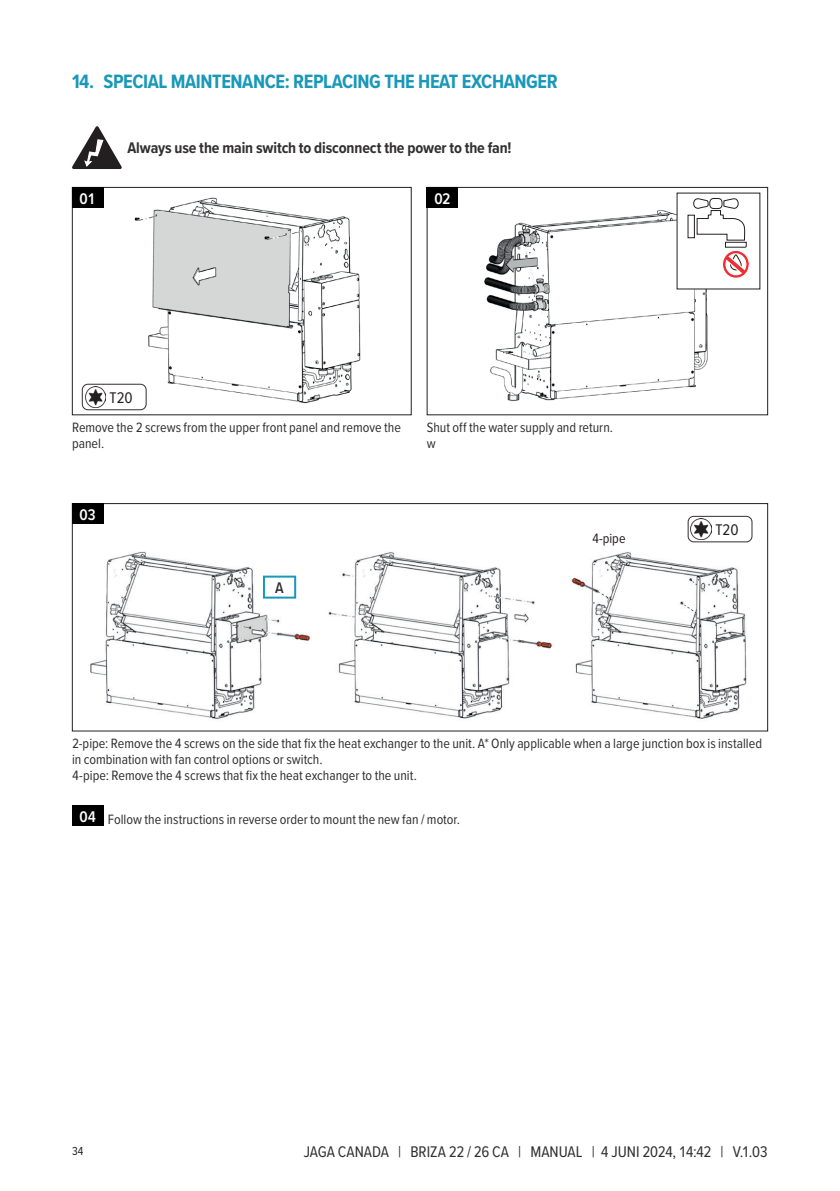
<style>
.page{position:relative;width:840px;height:1191px;background:#fff}
.page>*{position:absolute;margin:0;border:0;box-sizing:border-box;transform-origin:0 0}
.t1{font:700 20px "Proxima Nova Cond";letter-spacing:-.02em;color:#1998b9}
.t2{font:16px "Proxima Nova Cond";letter-spacing:.005em;color:#312f30}
.t3{font:700 16px "Proxima Nova Cond";letter-spacing:-.005em;color:#312f30}
.t4{font:600 16px "Proxima Nova Cond";letter-spacing:-.025em;color:#fff}
.t5{font:16px "Proxima Nova Cond";color:#231f20}
.t6{font:600 16px "Proxima Nova Cond";color:#312f30}
.t7{font:14px/16px "Proxima Nova Cond";color:#312f30}
.t8{font:14px "Proxima Nova Cond";color:#231f20}
.t9{font:12px "Proxima Nova Cond";color:#231f20}
</style>
<div class="page">
<svg style="left:72px;top:126px;width:50px;height:43px"></svg>
<img style="left:81px;top:189px;width:280px;height:222px">
<div style="left:72px;top:187px;width:339px;height:228px;border:1px solid #231f20"></div>
<img style="left:484px;top:192px;width:277px;height:209px">
<img style="left:90px;top:521px;width:663px;height:198px">
<div style="left:72px;top:503px;width:695px;height:228px;border:1px solid #231f20"></div>
<div style="left:426px;top:187px;width:32px;height:21px;background:#000"></div>
<div style="left:72px;top:503px;width:31px;height:21px;background:#000"></div>
<div style="left:72px;top:805px;width:31px;height:21px;background:#000"></div>
<div style="left:72px;top:187px;width:31px;height:21px;background:#000"></div>
<div style="left:676px;top:193px;width:83px;height:96px;background:#fff"></div>
<svg style="left:692px;top:198px;width:58px;height:81px"></svg>
<div style="left:82px;top:384px;width:64px;height:26px;border:1px solid #312f30;border-radius:6px"></div>
<img style="left:85px;top:387px;width:20px;height:20px">
<div style="left:687px;top:516px;width:64px;height:26px;border:1px solid #312f30;border-radius:6px"></div>
<img style="left:690px;top:519px;width:21px;height:20px">
<div style="left:263px;top:575px;width:33px;height:23px;border:2px solid #1998b9"></div>
<h1 class="t1" style="left:72px;top:66px;width:487px">14. SPECIAL MAINTENANCE: REPLACING THE HEAT EXCHANGER</h1>
<p class="t4" style="left:80px;top:187px;width:18px">01</p>
<p class="t3" style="left:127px;top:135px;width:385px">Always use the main switch to disconnect the power to the fan!</p>
<p class="t4" style="left:434px;top:187px;width:18px">02</p>
<p class="t5" style="left:109px;top:386px;width:25px">T20</p>
<p class="t7" style="left:72px;top:419px;width:330px">Remove the 2 screws from the upper front panel and remove the panel.</p>
<p class="t7" style="left:426px;top:419px;width:188px">Shut off the water supply and return. w</p>
<p class="t4" style="left:80px;top:503px;width:18px">03</p>
<p class="t6" style="left:275px;top:576px;width:10px">A</p>
<p class="t8" style="left:592px;top:528px;width:35px">4-pipe</p>
<p class="t5" style="left:715px;top:518px;width:25px">T20</p>
<p class="t7" style="left:72px;top:735px;width:691px">2-pipe: Remove the 4 screws on the side that fix the heat exchanger to the unit. A* Only applicable when a large junction box is installed in combination with fan control options or switch.<br>4-pipe: Remove the 4 screws that fix the heat exchanger to the unit.</p>
<p class="t4" style="left:79px;top:805px;width:18px">04</p>
<p class="t7" style="left:108px;top:810px;width:353px">Follow the instructions in reverse order to mount the new fan / motor.</p>
<p class="t9" style="left:72px;top:1142px;width:13px">34</p>
<p class="t2" style="left:303px;top:1140px;width:316px">JAGA CANADA | BRIZA 22 / 26 CA | MANUAL | 4 juni</p>
<p class="t2" style="left:642px;top:1140px;width:127px">2024, 14:42 | V.1.03</p>
</div>
